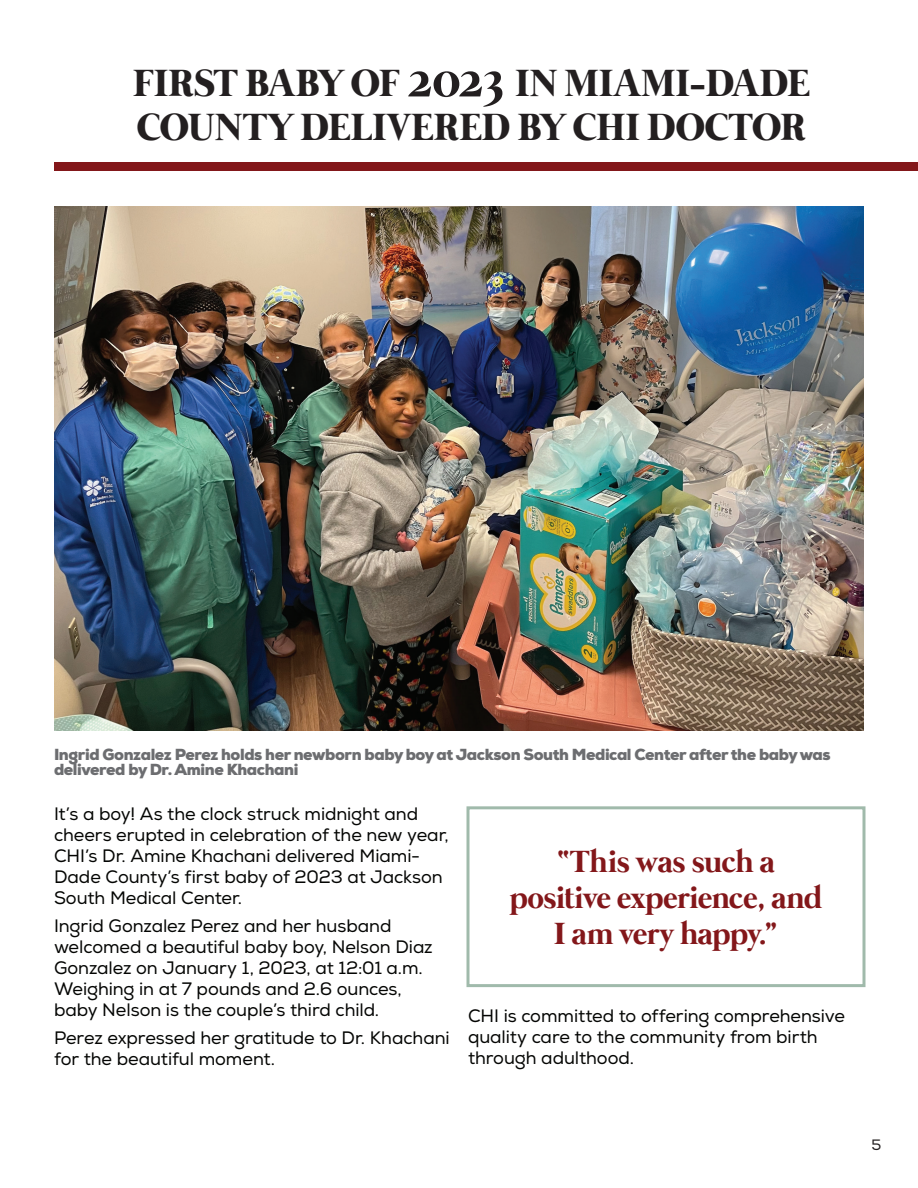
<style>
.page{position:relative;width:918px;height:1188px;background:#fff}
.page>*{position:absolute;margin:0;border:0;box-sizing:border-box;transform-origin:0 0}
.t1{font:700 39px/43.5px "Mermaid";letter-spacing:.005em;color:#231f20}
.t2{font:700 31.5px/36px "Mermaid";letter-spacing:-.015em;color:#83171a;text-align:center}
.t3{font:18px/21px "Nexa";letter-spacing:-.005em;color:#040503}
.t4{font:900 16.05px/15px "Nexa";letter-spacing:-.025em;color:#6c6d70}
.t5{font:15px "Nexa";color:#231f20}
.s1{font-size:51px}
</style>
<div class="page">
<img style="left:54px;top:207px;width:810px;height:523px">
<div style="left:466px;top:806px;width:400px;height:181px;border:3px solid #a0baab"></div>
<div style="left:54px;top:163px;width:864px;height:8px;background:#83171a"></div>
<h1 class="t1" style="left:133px;top:65px;width:678px">FIRST BABY OF <span class="s1">2023</span> IN MIAMI-DADE<br>COUNTY DELIVERED BY CHI DOCTOR</h1>
<p class="t4" style="left:54px;top:747px;width:778px">Ingrid Gonzalez Perez holds her newborn baby boy at Jackson South Medical Center after the baby was delivered by Dr. Amine Khachani</p>
<p class="t3" style="left:54px;top:804px;width:396px">It’s a boy! As the clock struck midnight and cheers erupted in celebration of the new year, CHI’s Dr. Amine Khachani delivered Miami-Dade County’s first baby of 2023 at Jackson South Medical Center.</p>
<p class="t3" style="left:54px;top:916px;width:380px">Ingrid Gonzalez Perez and her husband welcomed a beautiful baby boy, Nelson Diaz Gonzalez on January 1, 2023, at 12:01 a.m.<br>Weighing in at 7 pounds and 2.6 ounces, baby Nelson is the couple’s third child.</p>
<p class="t3" style="left:54px;top:1028px;width:397px">Perez expressed her gratitude to Dr. Khachani for the beautiful moment.</p>
<h2 class="t2" style="left:510px;top:846px;width:314px">“This was such a positive experience, and<br>I am very happy.”</h2>
<p class="t3" style="left:468px;top:1006px;width:378px">CHI is committed to offering comprehensive quality care to the community from birth through adulthood.</p>
<p class="t5" style="left:872px;top:1136px;width:11px">5</p>
</div>
